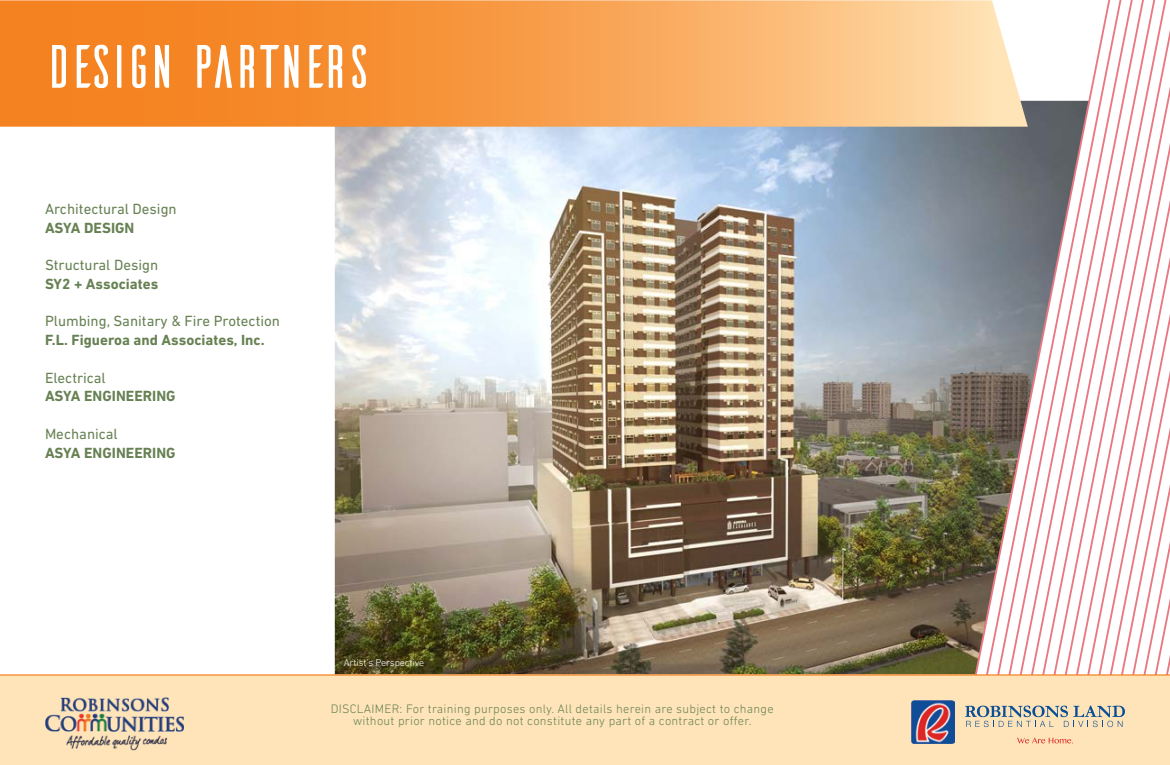
<style>
.page{position:relative;width:1170px;height:765px;background:#fff}
.page>*{position:absolute;margin:0;border:0;box-sizing:border-box;transform-origin:0 0}
.t1{font:62.5px "Ailerons";letter-spacing:-.09em;color:#fff}
.t2{font:15px "DIN Next LT Pro";color:#678153}
.t3{font:700 15px "DIN Next LT Pro";color:#678153}
.t4{font:300 12.5px/12.5px "DIN Next LT Pro";letter-spacing:.02em;color:#678153;text-align:center}
.t5{font:300 10px "DIN Next LT Pro";letter-spacing:-.01em;color:#fff}
</style>
<div class="page">
<img style="left:335px;top:127px;width:604px;height:547px">
<svg style="left:0;top:0;width:939px;height:127px;background:#f79e4b"></svg>
<svg style="left:939px;top:0;width:12px;height:674px;background:#908a77"></svg>
<svg style="left:951px;top:0;width:11px;height:674px;background:#8c8573"></svg>
<svg style="left:962px;top:0;width:11px;height:674px;background:#898371"></svg>
<svg style="left:973px;top:0;width:11px;height:674px;background:#8e8777"></svg>
<svg style="left:984px;top:0;width:12px;height:674px;background:#999185"></svg>
<svg style="left:996px;top:15px;width:11px;height:659px"></svg>
<svg style="left:1007px;top:54px;width:11px;height:620px"></svg>
<svg style="left:1018px;top:93px;width:11px;height:581px"></svg>
<svg style="left:1029px;top:100px;width:12px;height:574px"></svg>
<svg style="left:1041px;top:100px;width:11px;height:574px"></svg>
<svg style="left:1052px;top:100px;width:11px;height:574px"></svg>
<svg style="left:1063px;top:100px;width:11px;height:574px"></svg>
<svg style="left:1074px;top:100px;width:12px;height:574px"></svg>
<svg style="left:1086px;top:58px;width:11px;height:616px"></svg>
<svg style="left:1097px;top:2px;width:11px;height:672px"></svg>
<svg style="left:1108px;top:0;width:11px;height:674px"></svg>
<svg style="left:1119px;top:0;width:12px;height:674px"></svg>
<svg style="left:1131px;top:0;width:39px;height:674px"></svg>
<div style="left:0;top:674px;width:1170px;height:91px;background:#fee4b8"></div>
<img style="left:37px;top:685px;width:156px;height:67px">
<svg style="left:1017px;top:738px;width:56px;height:6px"></svg>
<svg style="left:965px;top:706px;width:160px;height:21px;background:#c2bfaf"></svg>
<img style="left:911px;top:700px;width:43px;height:43px">
<h1 class="t1" style="left:45px;top:26px;width:330px">DESIGN PARTNERS</h1>
<p class="t2" style="left:45px;top:200px;width:133px">Architectural Design</p>
<p class="t3" style="left:45px;top:219px;width:91px">ASYA DESIGN</p>
<p class="t2" style="left:45px;top:256px;width:115px">Structural Design</p>
<p class="t3" style="left:45px;top:275px;width:115px">SY2 + Associates</p>
<p class="t2" style="left:45px;top:312px;width:237px">Plumbing, Sanitary &amp; Fire Protection</p>
<p class="t3" style="left:45px;top:331px;width:221px">F.L. Figueroa and Associates, Inc.</p>
<p class="t2" style="left:45px;top:369px;width:62px">Electrical</p>
<p class="t3" style="left:45px;top:387px;width:132px">ASYA ENGINEERING</p>
<p class="t2" style="left:45px;top:425px;width:74px">Mechanical</p>
<p class="t3" style="left:45px;top:444px;width:132px">ASYA ENGINEERING</p>
<p class="t5" style="left:344px;top:657px;width:82px">Artist’s Perspective</p>
<p class="t4" style="left:331px;top:702px;width:444px">DISCLAIMER: For training purposes only. All details herein are subject to change without prior notice and do not constitute any part of a contract or offer.</p>
</div>
